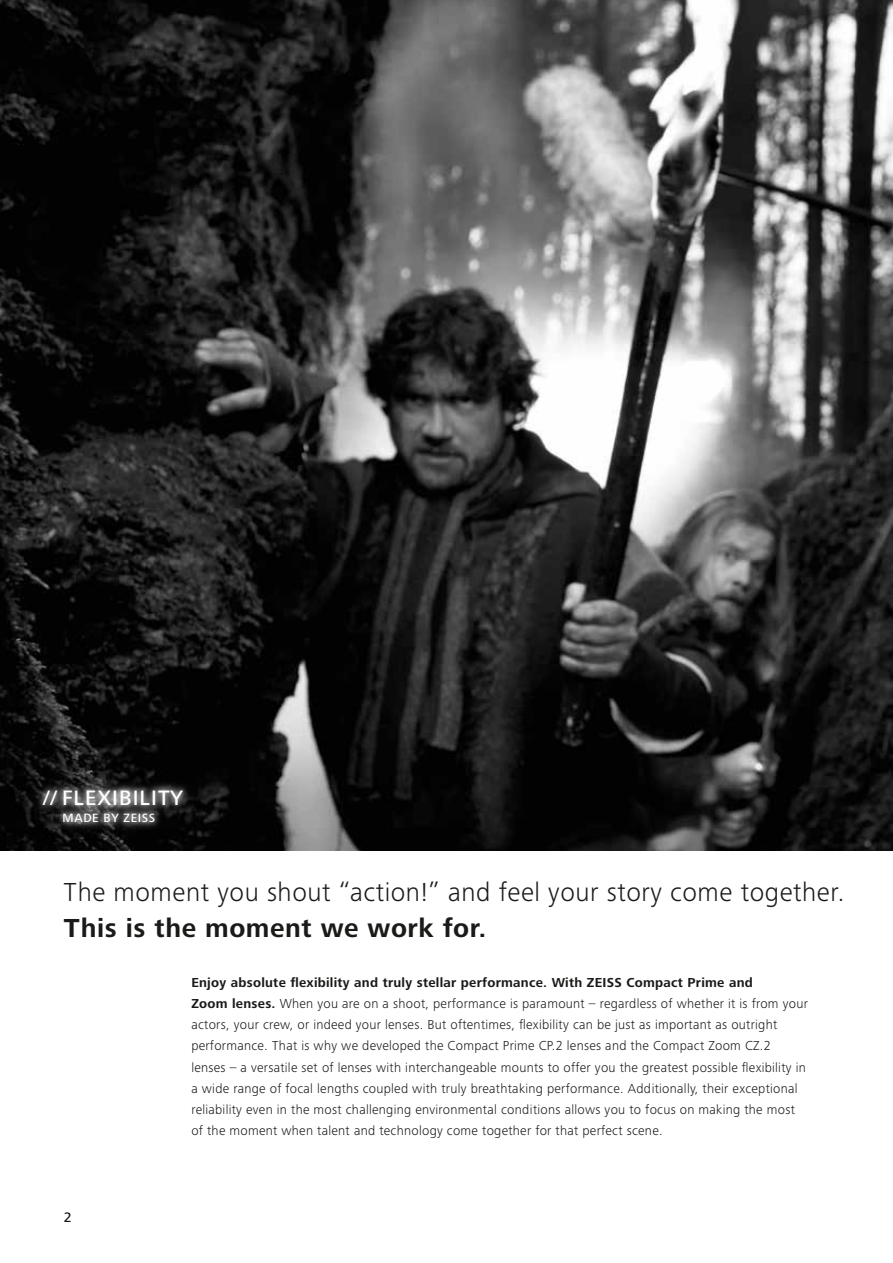
<style>
.page{position:relative;width:893px;height:1263px;background:#fff}
.page>*{position:absolute;margin:0;border:0;box-sizing:border-box;transform-origin:0 0}
.t1{font:300 27px "Zeiss Frutiger Next Pro";letter-spacing:.02em;color:#1a1a18}
.t2{font:700 27px "Zeiss Frutiger Next Pro";letter-spacing:.02em;color:#1a1a18}
.t3{font:500 21.6px "Zeiss Frutiger Next Pro";letter-spacing:.05em;color:#fff}
.t4{font:500 14.25px "Zeiss Frutiger Next Pro";color:#1a1a18}
.t5{font:300 13.5px/21.1px "Zeiss Frutiger Next Pro";letter-spacing:.02em;color:#1a1a18}
.t6{font:500 12.45px "Zeiss Frutiger Next Pro";letter-spacing:.05em;color:#fff}
.s1{font-weight:700}
</style>
<div class="page">
<img style="left:0;top:0;width:893px;height:850px">
<div style="left:32px;top:778px;width:161px;height:55px;background:#fff;opacity:.75"></div>
<div style="left:38px;top:785px;width:150px;height:42px;background:#fff;opacity:.8"></div>
<h2 class="t3" style="left:43px;top:785px;width:142px">// FLEXIBILITY</h2>
<p class="t6" style="left:63px;top:811px;width:94px">MADE BY ZEISS</p>
<h1 class="t1" style="left:64px;top:877px;width:782px">The moment you shout “action!” and feel your story come together.</h1>
<h1 class="t2" style="left:64px;top:913px;width:424px">This is the moment we work for.</h1>
<p class="t5" style="left:191px;top:971px;width:618px"><span class="s1">Enjoy absolute flexibility and truly stellar performance. With ZEISS Compact Prime and<br>Zoom lenses.</span> When you are on a shoot, performance is paramount – regardless of whether it is from your actors, your crew, or indeed your lenses. But oftentimes, flexibility can be just as important as outright performance. That is why we developed the Compact Prime CP.2 lenses and the Compact Zoom CZ.2 lenses – a versatile set of lenses with interchangeable mounts to offer you the greatest possible flexibility in a wide range of focal lengths coupled with truly breathtaking performance. Additionally, their exceptional reliability even in the most challenging environmental conditions allows you to focus on making the most of the moment when talent and technology come together for that perfect scene.</p>
<p class="t4" style="left:64px;top:1209px;width:10px">2</p>
</div>
